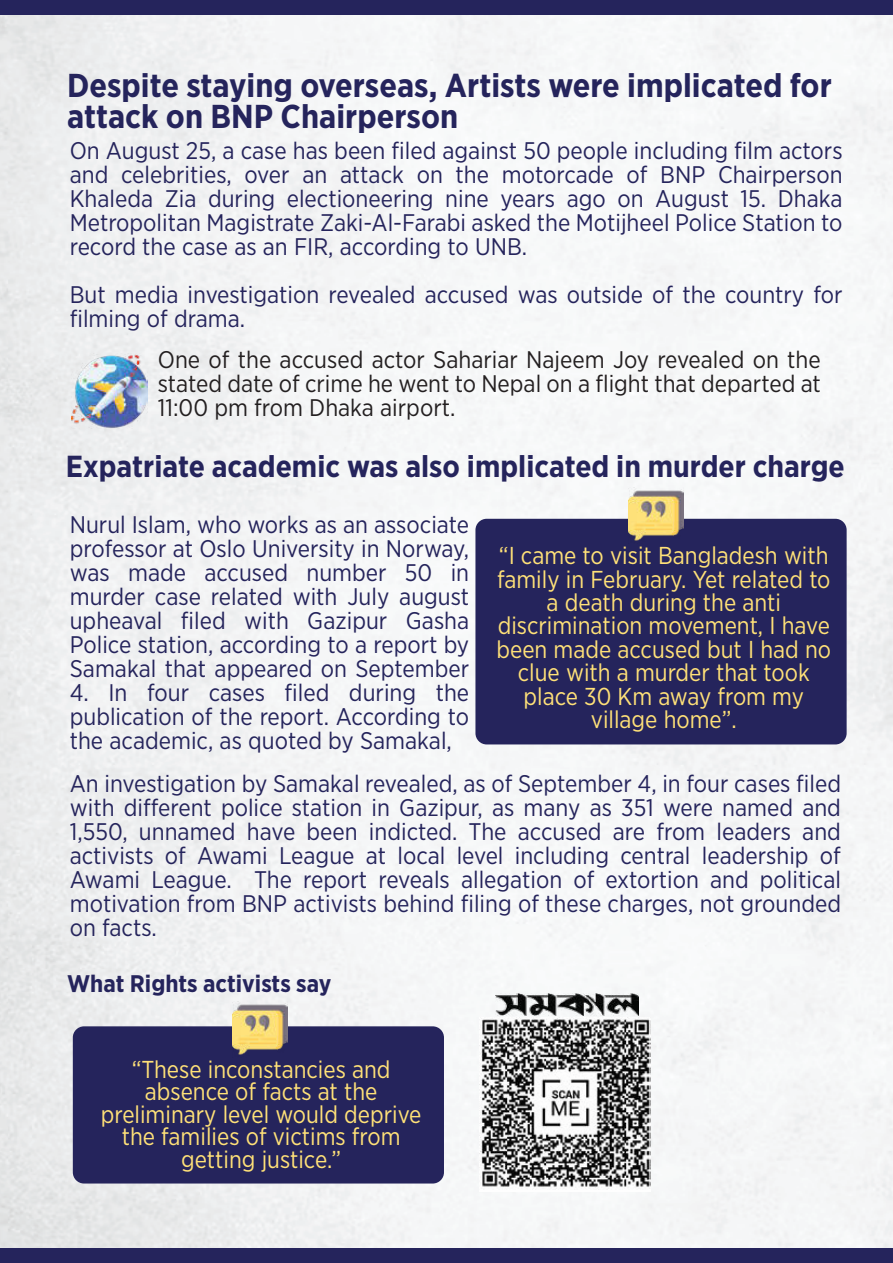
<style>
.page{position:relative;width:893px;height:1263px;background:#fff}
.page>*{position:absolute;margin:0;border:0;box-sizing:border-box;transform-origin:0 0}
.t1{font:700 33.15px/31.5px "Gotham Narrow";color:#25245c}
.t2{font:700 30.45px "Gotham Narrow";color:#25245c}
.t3{font:24.45px/23.4px "Gotham Narrow";color:#ffe178;text-align:center}
.t4{font:24px/24px "Gotham Narrow";color:#25245c;text-align:justify}
.t5{font:24px/24px "Gotham Narrow";color:#231f20;text-align:justify}
.t6{font:700 24px "Gotham Narrow";color:#25245c}
</style>
<div class="page">
<img style="left:0;top:14px;width:893px;height:1235px">
<div style="left:0;top:0;width:893px;height:14px;background:#25245c"></div>
<div style="left:0;top:1249px;width:893px;height:14px;background:#25245c"></div>
<img style="left:72px;top:353px;width:75px;height:76px">
<div style="left:475px;top:519px;width:372px;height:225px;background:#25245c;border-radius:11px"></div>
<img style="left:629px;top:487px;width:55px;height:54px">
<div style="left:73px;top:1026px;width:371px;height:157px;background:#25245c;border-radius:11px"></div>
<img style="left:233px;top:1001px;width:55px;height:54px">
<img style="left:480px;top:1017px;width:171px;height:175px">
<img style="left:495px;top:993px;width:144px;height:22px">
<h1 class="t1" style="left:67px;top:71px;width:766px">Despite staying overseas, Artists were implicated for attack on BNP Chairperson</h1>
<p class="t4" style="left:70px;top:139px;width:774px">On August 25, a case has been filed against 50 people including film actors and celebrities, over an attack on the motorcade of BNP Chairperson Khaleda Zia during electioneering nine years ago on August 15. Dhaka Metropolitan Magistrate Zaki-Al-Farabi asked the Motijheel Police Station to record the case as an FIR, according to UNB.</p>
<p class="t4" style="left:70px;top:283px;width:774px">But media investigation revealed accused was outside of the country for filming of drama.</p>
<p class="t5" style="left:158px;top:348px;width:664px">One of the accused actor Sahariar Najeem Joy revealed on the stated date of crime he went to Nepal on a flight that departed at 11:00 pm from Dhaka airport.</p>
<p class="t2" style="left:66px;top:452px;width:780px">Expatriate academic was also implicated in murder charge</p>
<p class="t4" style="left:70px;top:514px;width:401px">Nurul Islam, who works as an associate professor at Oslo University in Norway, was made accused number 50 in murder case related with July august upheaval filed with Gazipur Gasha Police station, according to a report by Samakal that appeared on September</p>
<p class="t4" style="left:70px;top:682px;width:401px">4. In four cases filed during the publication of the report. According to the academic, as quoted by Samakal,</p>
<p class="t4" style="left:70px;top:773px;width:773px">An investigation by Samakal revealed, as of September 4, in four cases filed with different police station in Gazipur, as many as 351 were named and 1,550, unnamed have been indicted. The accused are from leaders and activists of Awami League at local level including central leadership of Awami League. The report reveals allegation of extortion and political motivation from BNP activists behind filing of these charges, not grounded on facts.</p>
<p class="t3" style="left:496px;top:545px;width:336px">“I came to visit Bangladesh with family in February. Yet related to a death during the anti discrimination movement, I have been made accused but I had no clue with a murder that took place 30 Km away from my village home”.</p>
<p class="t6" style="left:67px;top:973px;width:266px">What Rights activists say</p>
<p class="t3" style="left:101px;top:1059px;width:322px;line-height:22.5px">“These inconstancies and absence of facts at the preliminary level would deprive the families of victims from getting justice.”</p>
</div>
